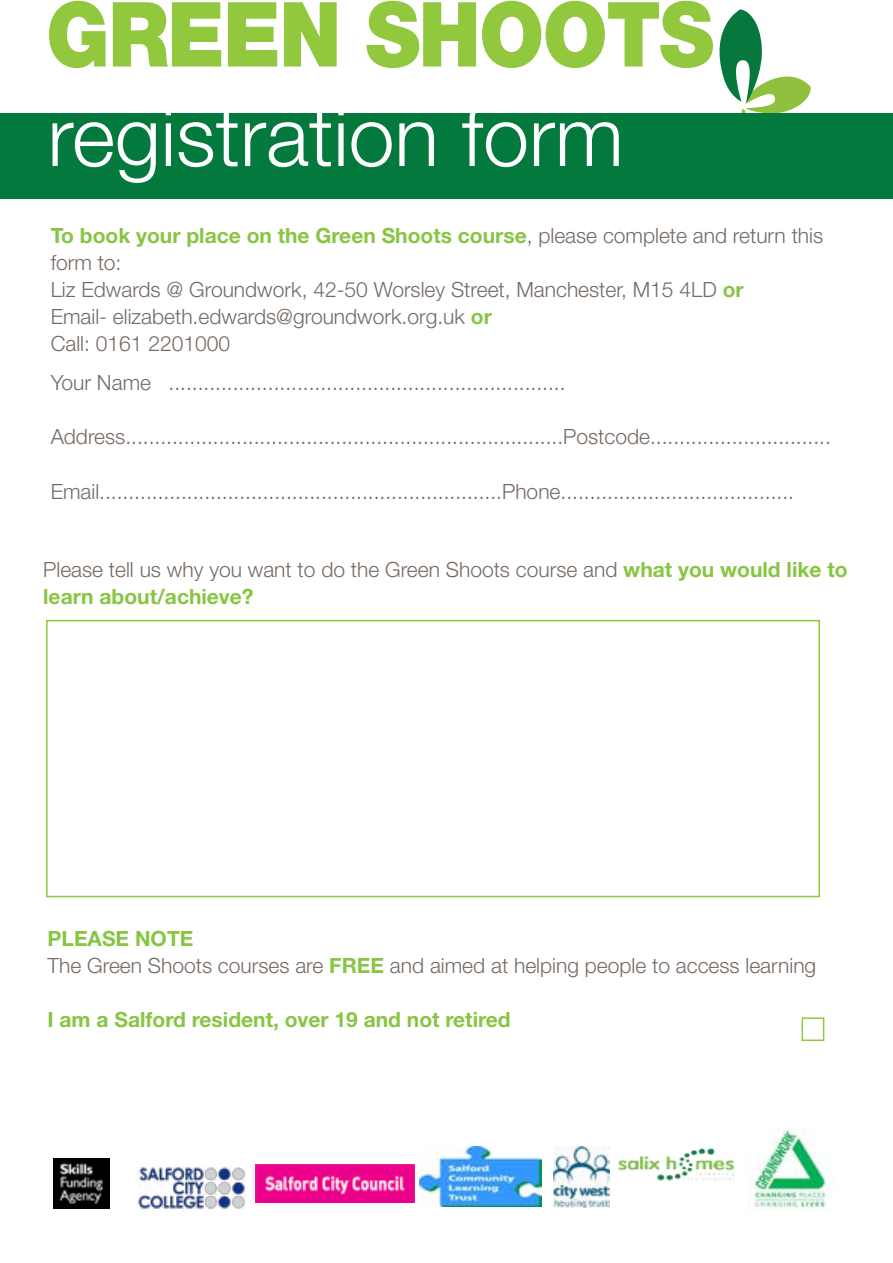
<style>
.page{position:relative;width:893px;height:1263px;background:#fff}
.page>*{position:absolute;margin:0;border:0;box-sizing:border-box;transform-origin:0 0}
.t1{font:900 90px "Helvetica Neue LT Std";letter-spacing:-.02em;color:#92c83e;scale:.91 1}
.t2{font:300 82.5px "Helvetica Neue LT Std";color:#fff}
.t3{font:300 72px "Helvetica Neue LT Std";color:#fff}
.t4{font:300 21px/27px "Helvetica Neue LT Std";color:#756a63}
.t5{font:700 21px "Helvetica Neue LT Std";color:#87c543}
.s1{font-weight:700;color:#87c543}
</style>
<div class="page">
<img style="left:752px;top:1128px;width:82px;height:83px">
<img style="left:137px;top:1167px;width:108px;height:42px">
<img style="left:54px;top:1159px;width:55px;height:50px">
<div style="left:801px;top:1017px;width:23px;height:24px;border:2px solid #92c83e"></div>
<svg style="left:719px;top:9px;width:92px;height:104px"></svg>
<div style="left:46px;top:620px;width:774px;height:277px;border:2px solid #92c83e"></div>
<div style="left:0;top:113px;width:893px;height:85px;background:#03793e"></div>
<img style="left:554px;top:1147px;width:56px;height:60px">
<img style="left:617px;top:1148px;width:118px;height:33px">
<img style="left:420px;top:1146px;width:121px;height:61px">
<img style="left:255px;top:1165px;width:160px;height:37px">
<h1 class="t1" style="left:46px;top:-19px;width:735px">GREEN SHOOTS</h1>
<h2 class="t2" style="left:48px;top:86px;width:578px">registration form</h2>
<h3 class="t3" style="left:89px;top:129px;width:504px">registration form</h3>
<p class="t4" style="left:51px;top:221px;width:774px"><span class="s1">To book your place on the Green Shoots course</span>, please complete and return this form to:<br>Liz Edwards @ Groundwork, 42-50 Worsley Street, Manchester, M15 4LD <span class="s1">or<br></span>Email- elizabeth.edwards@groundwork.org.uk <span class="s1">or<br></span>Call: 0161 2201000</p>
<p class="t4" style="left:51px;top:368px;width:516px">Your Name ....................................................................</p>
<p class="t4" style="left:51px;top:422px;width:782px">Address...........................................................................Postcode...............................</p>
<p class="t4" style="left:51px;top:478px;width:745px">Email.....................................................................Phone........................................</p>
<p class="t4" style="left:43px;top:555px;width:806px">Please tell us why you want to do the Green Shoots course and <span class="s1">what you would like to learn about/achieve?</span></p>
<p class="t4" style="left:48px;top:925px;width:770px"><span class="s1">PLEASE NOTE<br></span>The Green Shoots courses are <span class="s1">FREE</span> and aimed at helping people to access learning</p>
<p class="t5" style="left:48px;top:1007px;width:465px">I am a Salford resident, over 19 and not retired</p>
</div>
